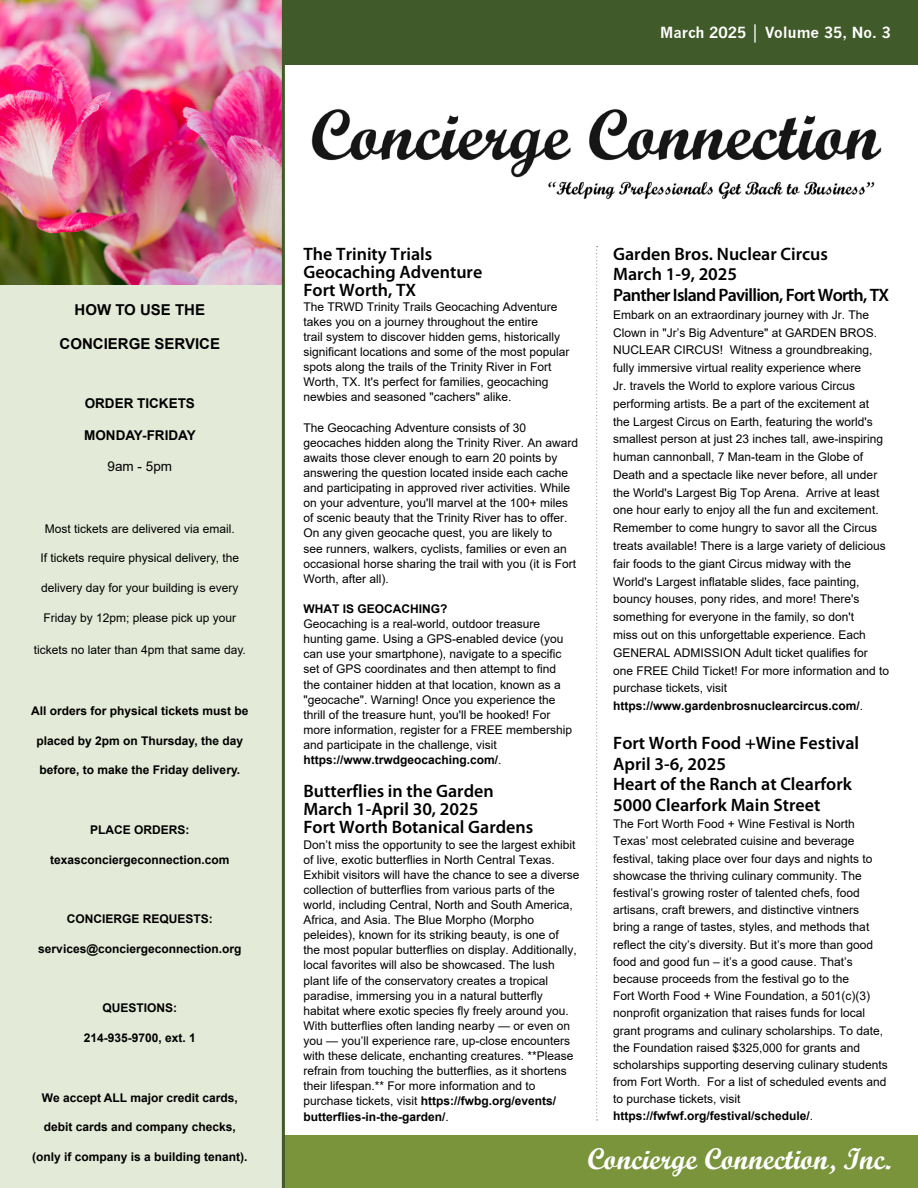
<style>
.page{position:relative;width:918px;height:1188px;background:#fff}
.page>*{position:absolute;margin:0;border:0;box-sizing:border-box;transform-origin:0 0}
.t1{font:30px "Script MT Bold";color:#fff}
.t2{font:600 18px/18.1px "Myriad Pro";color:#000}
.t3{font:600 18px/20.9px "Myriad Pro";letter-spacing:-.04em;color:#000}
.t4{font:700 15px "Arial";color:#000}
.t5{font:700 15px "News Gothic";color:#fff}
.t6{font:700 13.5px "Arial";color:#000}
.t7{font:13.5px "Arial";color:#000}
.t8{font:12px/15.1px "Arial";color:#000}
.t9{font:700 12px "Arial";color:#000}
.s1{font-family:"Arial";font-weight:400}
.s2{font-weight:700}
</style>
<div class="page">
<div style="left:0;top:0;width:918px;height:65px;background:#405a29"></div>
<div style="left:225px;top:1135px;width:693px;height:53px;background:#79943b"></div>
<div style="left:0;top:0;width:283px;height:1188px;background:#e4ead8"></div>
<img style="left:0;top:0;width:282px;height:284px">
<hr style="left:282px;top:0;width:3px;height:1188px;background:#405a29">
<img style="left:311px;top:109px;width:571px;height:91px">
<svg style="left:596px;top:246px;width:2px;height:874px"></svg>
<p class="t5" style="left:660px;top:24px;width:232px">March 2025 <span class="s1">│</span> Volume 35, No. 3</p>
<p class="t4" style="left:75px;top:300px;width:132px">HOW TO USE THE</p>
<p class="t4" style="left:60px;top:333px;width:162px">CONCIERGE SERVICE</p>
<p class="t6" style="left:85px;top:394px;width:112px">ORDER TICKETS</p>
<p class="t6" style="left:84px;top:426px;width:113px">MONDAY-FRIDAY</p>
<p class="t7" style="left:108px;top:457px;width:66px">9am - 5pm</p>
<p class="t8" style="left:45px;top:521px;width:192px">Most tickets are delivered via email.</p>
<p class="t8" style="left:41px;top:551px;width:200px">If tickets require physical delivery, the</p>
<p class="t8" style="left:41px;top:580px;width:199px">delivery day for your building is every</p>
<p class="t8" style="left:43px;top:610px;width:194px">Friday by 12pm; please pick up your</p>
<p class="t8" style="left:34px;top:642px;width:213px">tickets no later than 4pm that same day.</p>
<p class="t9" style="left:31px;top:702px;width:219px">All orders for physical tickets must be</p>
<p class="t9" style="left:37px;top:732px;width:208px">placed by 2pm on Thursday, the day</p>
<p class="t9" style="left:40px;top:762px;width:202px">before, to make the Friday delivery.</p>
<p class="t9" style="left:90px;top:821px;width:101px">PLACE ORDERS:</p>
<p class="t9" style="left:50px;top:851px;width:181px">texasconciergeconnection.com</p>
<p class="t9" style="left:67px;top:910px;width:148px">CONCIERGE REQUESTS:</p>
<p class="t9" style="left:38px;top:940px;width:205px">services@conciergeconnection.org</p>
<p class="t9" style="left:103px;top:1000px;width:76px">QUESTIONS:</p>
<p class="t9" style="left:84px;top:1029px;width:114px">214-935-9700, ext. 1</p>
<p class="t9" style="left:42px;top:1089px;width:197px">We accept ALL major credit cards,</p>
<p class="t9" style="left:44px;top:1119px;width:194px">debit cards and company checks,</p>
<p class="t9" style="left:32px;top:1148px;width:217px">(only if company is a building tenant).</p>
<h2 class="t2" style="left:303px;top:244px;width:180px">The Trinity Trials<br>Geocaching Adventure<br>Fort Worth, TX</h2>
<p class="t8" style="left:303px;top:299px;width:268px">The TRWD Trinity Trails Geocaching Adventure takes you on a journey throughout the entire<br>trail system to discover hidden gems, historically significant locations and some of the most popular spots along the trails of the Trinity River in Fort Worth, TX. It's perfect for families, geocaching newbies and seasoned "cachers" alike.</p>
<p class="t8" style="left:303px;top:420px;width:276px">The Geocaching Adventure consists of 30 geocaches hidden along the Trinity River. An award awaits those clever enough to earn 20 points by answering the question located inside each cache and participating in approved river activities. While on your adventure, you'll marvel at the 100+ miles of scenic beauty that the Trinity River has to offer.<br>On any given geocache quest, you are likely to<br>see runners, walkers, cyclists, families or even an occasional horse sharing the trail with you (it is Fort Worth, after all).</p>
<p class="t9" style="left:303px;top:600px;width:145px">WHAT IS GEOCACHING?</p>
<p class="t8" style="left:303px;top:616px;width:270px">Geocaching is a real-world, outdoor treasure hunting game. Using a GPS-enabled device (you can use your smartphone), navigate to a specific set of GPS coordinates and then attempt to find the container hidden at that location, known as a "geocache". Warning! Once you experience the thrill of the treasure hunt, you'll be hooked! For more information, register for a FREE membership and participate in the challenge, visit <span class="s2">https://www.trwdgeocaching.com/</span>.</p>
<h2 class="t2" style="left:303px;top:782px;width:231px">Butterflies in the Garden<br>March 1-April 30, 2025<br>Fort Worth Botanical Gardens</h2>
<p class="t8" style="left:303px;top:837px;width:278px">Don’t miss the opportunity to see the largest exhibit of live, exotic butterflies in North Central Texas.<br>Exhibit visitors will have the chance to see a diverse collection of butterflies from various parts of the world, including Central, North and South America, Africa, and Asia. The Blue Morpho (Morpho peleides), known for its striking beauty, is one of<br>the most popular butterflies on display. Additionally, local favorites will also be showcased. The lush plant life of the conservatory creates a tropical paradise, immersing you in a natural butterfly habitat where exotic species fly freely around you.<br>With butterflies often landing nearby — or even on you — you’ll experience rare, up-close encounters with these delicate, enchanting creatures. **Please refrain from touching the butterflies, as it shortens their lifespan.** For more information and to purchase tickets, visit <span class="s2">https://fwbg.org/events/ butterflies-in-the-garden/</span>.</p>
<h2 class="t3" style="left:613px;top:243px;width:277px">Garden Bros. Nuclear Circus<br>March 1-9, 2025<br>Panther Island Pavillion, Fort Worth, TX</h2>
<p class="t8" style="left:613px;top:306px;width:278px;line-height:17.9px">Embark on an extraordinary journey with Jr. The Clown in "Jr’s Big Adventure" at GARDEN BROS.<br>NUCLEAR CIRCUS! Witness a groundbreaking, fully immersive virtual reality experience where<br>Jr. travels the World to explore various Circus performing artists. Be a part of the excitement at<br>the Largest Circus on Earth, featuring the world's smallest person at just 23 inches tall, awe-inspiring human cannonball, 7 Man-team in the Globe of Death and a spectacle like never before, all under the World's Largest Big Top Arena. Arrive at least one hour early to enjoy all the fun and excitement.<br>Remember to come hungry to savor all the Circus treats available! There is a large variety of delicious fair foods to the giant Circus midway with the World's Largest inflatable slides, face painting, bouncy houses, pony rides, and more! There's something for everyone in the family, so don't<br>miss out on this unforgettable experience. Each GENERAL ADMISSION Adult ticket qualifies for one FREE Child Ticket! For more information and to purchase tickets, visit <span class="s2">https://www.gardenbrosnuclearcircus.com/</span>.</p>
<h2 class="t2" style="left:613px;top:732px;width:248px;line-height:20.9px">Fort Worth Food +Wine Festival<br>April 3-6, 2025<br>Heart of the Ranch at Clearfork<br>5000 Clearfork Main Street</h2>
<p class="t8" style="left:613px;top:815px;width:276px;line-height:17.2px">The Fort Worth Food + Wine Festival is North Texas’ most celebrated cuisine and beverage festival, taking place over four days and nights to showcase the thriving culinary community. The festival’s growing roster of talented chefs, food artisans, craft brewers, and distinctive vintners bring a range of tastes, styles, and methods that reflect the city’s diversity. But it’s more than good food and good fun – it’s a good cause. That’s because proceeds from the festival go to the<br>Fort Worth Food + Wine Foundation, a 501(c)(3) nonprofit organization that raises funds for local grant programs and culinary scholarships. To date, the Foundation raised $325,000 for grants and scholarships supporting deserving culinary students from Fort Worth. For a list of scheduled events and to purchase tickets, visit <span class="s2">https://fwfwf.org/festival/schedule/</span>.</p>
<h1 class="t1" style="left:587px;top:1140px;width:305px">Concierge Connection, Inc.</h1>
</div>
